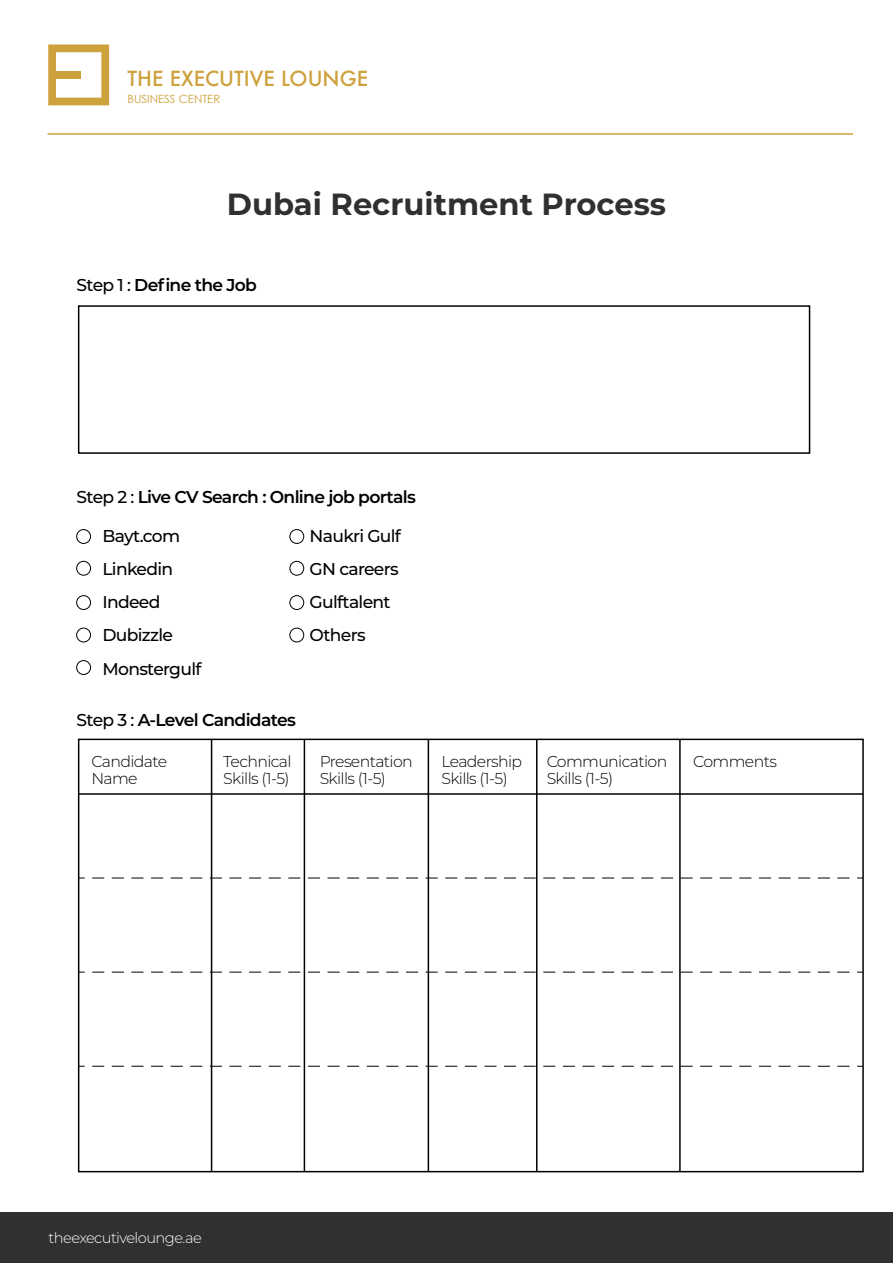
<style>
.page{position:relative;width:893px;height:1263px;background:#fff}
.page>*{position:absolute;margin:0;border:0;box-sizing:border-box;transform-origin:0 0}
.t1{font:700 30.6px "Montserrat";color:#303030}
.t2{font:500 20.25px "Futura";color:#cda13b}
.t3{font:600 17.1px "Montserrat";letter-spacing:-.04em;color:#000}
.t4{font:500 17.1px/33.3px "Montserrat";letter-spacing:-.04em;color:#000}
.t5{font:300 15.75px/16.8px "Montserrat";letter-spacing:-.04em;color:#000}
.t6{font:300 14.7px "Montserrat";letter-spacing:-.04em;color:#fff}
.t7{font:11.4px "Century Gothic";color:#cda13b}
.s1{font-weight:500}
</style>
<div class="page">
<svg style="left:48px;top:45px;width:61px;height:60px"></svg>
<div style="left:53px;top:71px;width:28px;height:8px;background:#cda13b"></div>
<hr style="left:48px;top:133px;width:805px;height:2px;background:#cda13b">
<div style="left:0;top:1212px;width:893px;height:51px;background:#303030"></div>
<div style="left:78px;top:305px;width:732px;height:149px;border:2px solid #000"></div>
<div style="left:78px;top:739px;width:786px;height:433px;border:2px solid #000"></div>
<div style="left:76px;top:529px;width:15px;height:15px;border:1px solid #000;border-radius:50%"></div>
<div style="left:76px;top:561px;width:15px;height:15px;border:1px solid #000;border-radius:50%"></div>
<div style="left:76px;top:595px;width:15px;height:15px;border:1px solid #000;border-radius:50%"></div>
<div style="left:76px;top:628px;width:15px;height:14px;border:1px solid #000;border-radius:50%"></div>
<div style="left:289px;top:529px;width:15px;height:15px;border:1px solid #000;border-radius:50%"></div>
<div style="left:289px;top:561px;width:15px;height:15px;border:1px solid #000;border-radius:50%"></div>
<div style="left:289px;top:595px;width:15px;height:15px;border:1px solid #000;border-radius:50%"></div>
<div style="left:289px;top:628px;width:15px;height:14px;border:1px solid #000;border-radius:50%"></div>
<div style="left:76px;top:660px;width:15px;height:15px;border:1px solid #000;border-radius:50%"></div>
<hr style="left:211px;top:739px;width:1px;height:433px;background:#000">
<hr style="left:304px;top:739px;width:1px;height:433px;background:#000">
<hr style="left:428px;top:739px;width:1px;height:433px;background:#000">
<hr style="left:536px;top:739px;width:1px;height:433px;background:#000">
<hr style="left:679px;top:739px;width:2px;height:433px;background:#000">
<hr style="left:79px;top:793px;width:784px;height:2px;background:#000">
<svg style="left:92px;top:878px;width:771px;height:1px"></svg>
<svg style="left:92px;top:972px;width:771px;height:1px"></svg>
<svg style="left:92px;top:1066px;width:771px;height:1px"></svg>
<p class="t2" style="left:128px;top:65px;width:242px">THE EXECUTIVE LOUNGE</p>
<p class="t7" style="left:128px;top:92px;width:94px">BUSINESS CENTER</p>
<h1 class="t1" style="left:227px;top:182px;width:441px">Dubai Recruitment Process</h1>
<p class="t3" style="left:77px;top:273px;width:182px"><span class="s1">Step 1 :</span> Define the Job</p>
<p class="t3" style="left:77px;top:485px;width:341px"><span class="s1">Step 2 :</span> Live CV Search : Online job portals</p>
<p class="t4" style="left:102px;top:518px;width:101px">Bayt.com<br>Linkedin<br>Indeed<br>Dubizzle<br>Monstergulf</p>
<p class="t4" style="left:310px;top:518px;width:93px">Naukri Gulf<br>GN careers<br>Gulftalent<br>Others</p>
<p class="t3" style="left:77px;top:707px;width:221px"><span class="s1">Step 3 :</span> A-Level Candidates</p>
<p class="t5" style="left:91px;top:752px;width:77px">Candidate<br>Name</p>
<p class="t5" style="left:320px;top:752px;width:95px">Presentation<br>Skills (1-5)</p>
<p class="t5" style="left:441px;top:752px;width:82px">Leadership<br>Skills (1-5)</p>
<p class="t5" style="left:547px;top:752px;width:122px">Communication<br>Skills (1-5)</p>
<p class="t5" style="left:693px;top:752px;width:85px">Comments</p>
<p class="t5" style="left:223px;top:752px;width:70px">Technical<br>Skills (1-5)</p>
<p class="t6" style="left:49px;top:1228px;width:155px">theexecutivelounge.ae</p>
</div>
